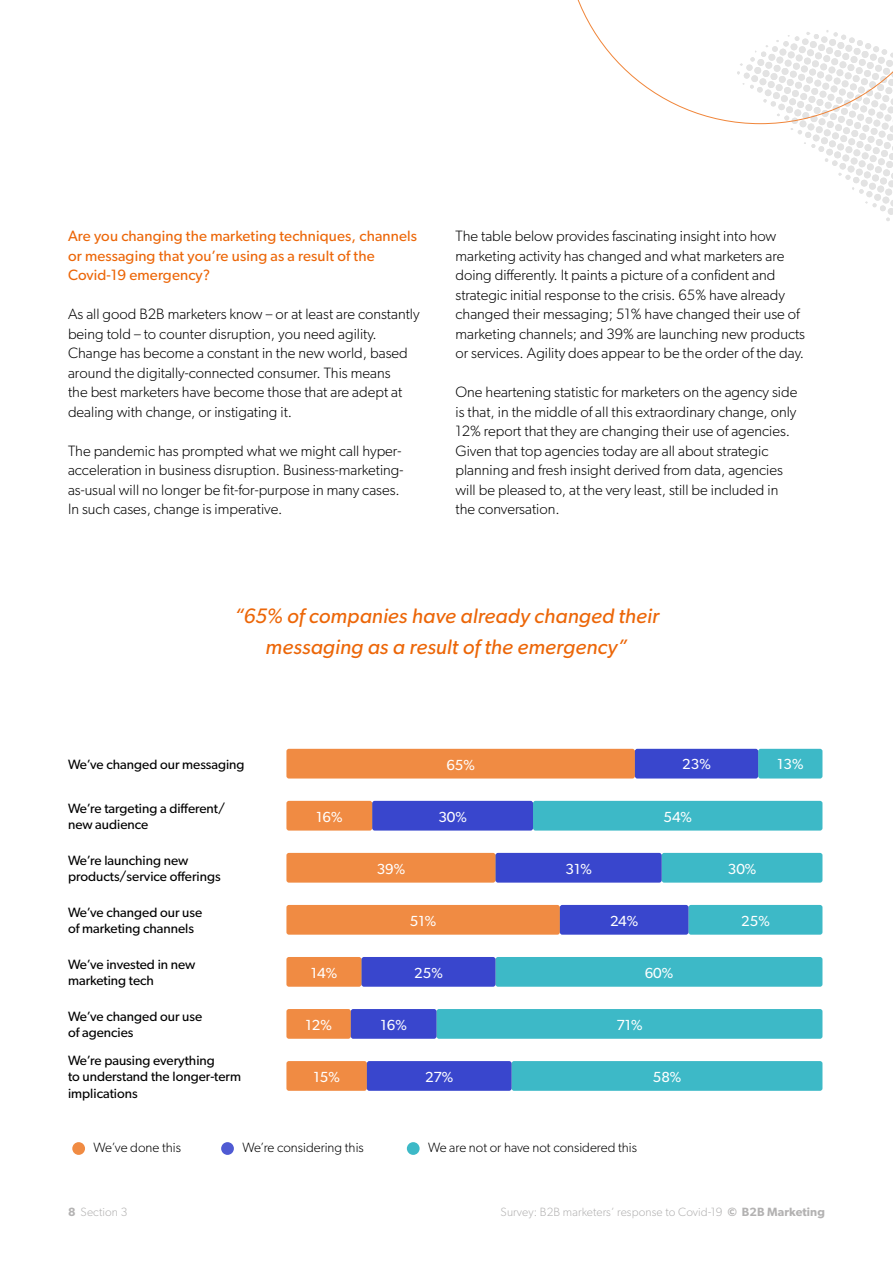
<style>
.page{position:relative;width:893px;height:1263px;background:#fff}
.page>*{position:absolute;margin:0;border:0;box-sizing:border-box;transform-origin:0 0}
.t1{font:italic 21px/31.5px "Gibson";letter-spacing:.005em;color:#ec6608;text-align:center}
.t2{font:300 15px/19.5px "Gibson";color:#000}
.t3{font:15px/19.5px "Gibson";letter-spacing:.01em;color:#ec6608}
.t4{font:14.55px "Gibson";color:#fff}
.t5{font:13.5px/16.2px "Gibson";color:#000}
.t6{font:300 13.5px "Gibson";color:#000}
.t7{font:300 12px "Gibson";letter-spacing:.01em;color:#b3b2b2}
.s1{font-weight:600}
.s2{font-weight:700}
</style>
<div class="page">
<svg style="left:577px;top:0;width:316px;height:221px"></svg>
<div style="left:635px;top:749px;width:123px;height:29px;background:#3946cd;border-radius:2px"></div>
<div style="left:758px;top:749px;width:64px;height:29px;background:#3db9c7;border-radius:2px"></div>
<div style="left:286px;top:749px;width:349px;height:29px;background:#f08b43;border-radius:2px"></div>
<div style="left:372px;top:801px;width:161px;height:29px;background:#3946cd;border-radius:2px"></div>
<div style="left:533px;top:801px;width:289px;height:29px;background:#3db9c7;border-radius:2px"></div>
<div style="left:286px;top:801px;width:86px;height:29px;background:#f08b43;border-radius:2px"></div>
<div style="left:495px;top:853px;width:167px;height:30px;background:#3946cd;border-radius:2px"></div>
<div style="left:662px;top:853px;width:160px;height:30px;background:#3db9c7;border-radius:2px"></div>
<div style="left:286px;top:853px;width:209px;height:30px;background:#f08b43;border-radius:2px"></div>
<div style="left:560px;top:905px;width:128px;height:30px;background:#3946cd;border-radius:2px"></div>
<div style="left:688px;top:905px;width:134px;height:30px;background:#3db9c7;border-radius:2px"></div>
<div style="left:286px;top:905px;width:274px;height:30px;background:#f08b43;border-radius:2px"></div>
<div style="left:361px;top:957px;width:134px;height:30px;background:#3946cd;border-radius:2px"></div>
<div style="left:495px;top:957px;width:327px;height:30px;background:#3db9c7;border-radius:2px"></div>
<div style="left:286px;top:957px;width:75px;height:30px;background:#f08b43;border-radius:2px"></div>
<div style="left:351px;top:1009px;width:86px;height:30px;background:#3946cd;border-radius:2px"></div>
<div style="left:437px;top:1009px;width:385px;height:30px;background:#3db9c7;border-radius:2px"></div>
<div style="left:286px;top:1009px;width:65px;height:30px;background:#f08b43;border-radius:2px"></div>
<div style="left:367px;top:1061px;width:145px;height:30px;background:#3946cd;border-radius:2px"></div>
<div style="left:512px;top:1061px;width:310px;height:30px;background:#3db9c7;border-radius:2px"></div>
<div style="left:286px;top:1061px;width:81px;height:30px;background:#f08b43;border-radius:2px"></div>
<svg style="left:72px;top:1142px;width:13px;height:13px"></svg>
<svg style="left:221px;top:1142px;width:13px;height:13px"></svg>
<svg style="left:407px;top:1142px;width:13px;height:13px"></svg>
<p class="t3" style="left:68px;top:226px;width:351px">Are you changing the marketing techniques, channels or messaging that you’re using as a result of the<br>Covid-19 emergency?</p>
<p class="t2" style="left:68px;top:304px;width:353px">As all good B2B marketers know – or at least are constantly being told – to counter disruption, you need agility.<br>Change has become a constant in the new world, based around the digitally-connected consumer. This means<br>the best marketers have become those that are adept at dealing with change, or instigating it.</p>
<p class="t2" style="left:68px;top:440px;width:337px">The pandemic has prompted what we might call hyper&shy;acceleration in business disruption. Business-marketing&shy;as-usual will no longer be fit-for-purpose in many cases.<br>In such cases, change is imperative.</p>
<p class="t2" style="left:455px;top:226px;width:351px">The table below provides fascinating insight into how marketing activity has changed and what marketers are doing differently. It paints a picture of a confident and strategic initial response to the crisis. 65% have already changed their messaging; 51% have changed their use of marketing channels; and 39% are launching new products or services. Agility does appear to be the order of the day.</p>
<p class="t2" style="left:455px;top:382px;width:343px">One heartening statistic for marketers on the agency side is that, in the middle of all this extraordinary change, only 12% report that they are changing their use of agencies.<br>Given that top agencies today are all about strategic planning and fresh insight derived from data, agencies will be pleased to, at the very least, still be included in the conversation.</p>
<h1 class="t1" style="left:234px;top:599px;width:426px">“65% of companies have already changed their messaging as a result of the emergency”</h1>
<p class="t5" style="left:68px;top:756px;width:178px">We’ve changed our messaging</p>
<p class="t5" style="left:68px;top:800px;width:159px">We’re targeting a different/ new audience</p>
<p class="t5" style="left:68px;top:852px;width:154px">We’re launching new products/service offerings</p>
<p class="t5" style="left:68px;top:904px;width:136px">We’ve changed our use of marketing channels</p>
<p class="t5" style="left:68px;top:956px;width:129px">We’ve invested in new marketing tech</p>
<p class="t5" style="left:68px;top:1008px;width:136px">We’ve changed our use of agencies</p>
<p class="t5" style="left:68px;top:1052px;width:174px">We’re pausing everything<br>to understand the longer-term implications</p>
<p class="t4" style="left:446px;top:756px;width:30px">65%</p>
<p class="t4" style="left:316px;top:808px;width:28px">16%</p>
<p class="t4" style="left:438px;top:808px;width:30px">30%</p>
<p class="t4" style="left:377px;top:860px;width:30px">39%</p>
<p class="t4" style="left:410px;top:912px;width:28px">51%</p>
<p class="t4" style="left:311px;top:964px;width:28px">14%</p>
<p class="t4" style="left:414px;top:964px;width:30px">25%</p>
<p class="t4" style="left:305px;top:1016px;width:28px">12%</p>
<p class="t4" style="left:380px;top:1016px;width:28px">16%</p>
<p class="t4" style="left:313px;top:1068px;width:28px">15%</p>
<p class="t4" style="left:425px;top:1068px;width:30px">27%</p>
<p class="t4" style="left:565px;top:860px;width:28px">31%</p>
<p class="t4" style="left:682px;top:756px;width:30px">23%</p>
<p class="t4" style="left:663px;top:808px;width:30px">54%</p>
<p class="t4" style="left:610px;top:912px;width:30px">24%</p>
<p class="t4" style="left:645px;top:964px;width:30px">60%</p>
<p class="t4" style="left:616px;top:1016px;width:28px">71%</p>
<p class="t4" style="left:653px;top:1068px;width:30px">58%</p>
<p class="t6" style="left:94px;top:1139px;width:89px">We’ve done this</p>
<p class="t6" style="left:242px;top:1139px;width:123px">We’re considering this</p>
<p class="t6" style="left:428px;top:1139px;width:210px">We are not or have not considered this</p>
<p class="t4" style="left:777px;top:756px;width:28px">13%</p>
<p class="t4" style="left:728px;top:860px;width:30px">30%</p>
<p class="t4" style="left:741px;top:912px;width:30px">25%</p>
<p class="t7" style="left:68px;top:1205px;width:61px"><span class="s1">8</span> Section 3</p>
<p class="t7" style="left:501px;top:1205px;width:326px">Survey: B2B marketers’ response to Covid-19 <span class="s2">©</span> <span class="s1">B2B Marketing</span></p>
</div>
